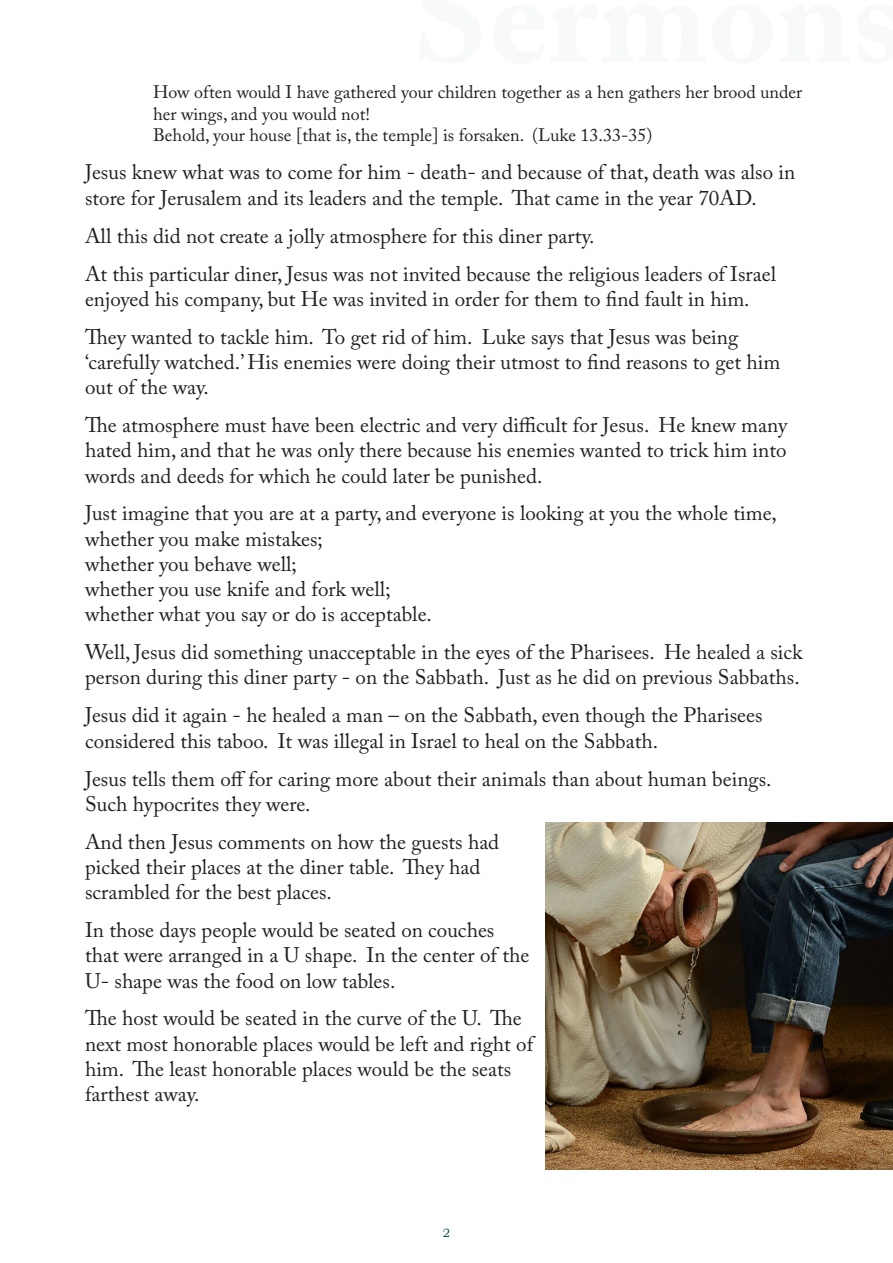
<style>
.page{position:relative;width:893px;height:1263px;background:#fff}
.page>*{position:absolute;margin:0;border:0;box-sizing:border-box;transform-origin:0 0}
.t1{font:21px/25.2px "Adobe Caslon Pro";color:#231f20}
.t2{font:18px/21.6px "Adobe Caslon Pro";color:#231f20}
.t3{font:12px "Bookman Old Style";color:#034958}
</style>
<div class="page">
<img style="left:546px;top:823px;width:347px;height:347px">
<p class="t2" style="left:153px;top:81px;width:651px">How often would I have gathered your children together as a hen gathers her brood under her wings, and you would not!<br>Behold, your house [that is, the temple] is forsaken. (Luke 13.33-35)</p>
<p class="t1" style="left:85px;top:160px;width:712px">Jesus knew what was to come for him - death- and because of that, death was also in store for Jerusalem and its leaders and the temple. That came in the year 70AD.</p>
<p class="t1" style="left:85px;top:216px;width:692px;line-height:38px">All this did not create a jolly atmosphere for this diner party.<br>At this particular diner, Jesus was not invited because the religious leaders of Israel</p>
<p class="t1" style="left:85px;top:280px;width:666px;line-height:38px">enjoyed his company, but He was invited in order for them to find fault in him.<br>They wanted to tackle him. To get rid of him. Luke says that Jesus was being</p>
<p class="t1" style="left:85px;top:349px;width:697px">‘carefully watched.’ His enemies were doing their utmost to find reasons to get him out of the way.</p>
<p class="t1" style="left:85px;top:412px;width:704px;text-align:justify">The atmosphere must have been electric and very difficult for Jesus. He knew many hated him, and that he was only there because his enemies wanted to trick him into words and deeds for which he could later be punished.</p>
<p class="t1" style="left:85px;top:501px;width:693px">Just imagine that you are at a party, and everyone is looking at you the whole time, whether you make mistakes;<br>whether you behave well;<br>whether you use knife and fork well;<br>whether what you say or do is acceptable.</p>
<p class="t1" style="left:85px;top:639px;width:719px">Well, Jesus did something unacceptable in the eyes of the Pharisees. He healed a sick person during this diner party - on the Sabbath. Just as he did on previous Sabbaths.</p>
<p class="t1" style="left:85px;top:702px;width:679px">Jesus did it again - he healed a man – on the Sabbath, even though the Pharisees considered this taboo. It was illegal in Israel to heal on the Sabbath.</p>
<p class="t1" style="left:85px;top:766px;width:688px">Jesus tells them off for caring more about their animals than about human beings.<br>Such hypocrites they were.</p>
<p class="t1" style="left:85px;top:829px;width:416px">And then Jesus comments on how the guests had picked their places at the diner table. They had scrambled for the best places.</p>
<p class="t1" style="left:85px;top:917px;width:446px">In those days people would be seated on couches that were arranged in a U shape. In the center of the<br>U- shape was the food on low tables.</p>
<p class="t1" style="left:85px;top:1005px;width:450px">The host would be seated in the curve of the U. The next most honorable places would be left and right of him. The least honorable places would be the seats farthest away.</p>
<p class="t3" style="left:443px;top:1225px;width:9px">2</p>
</div>
